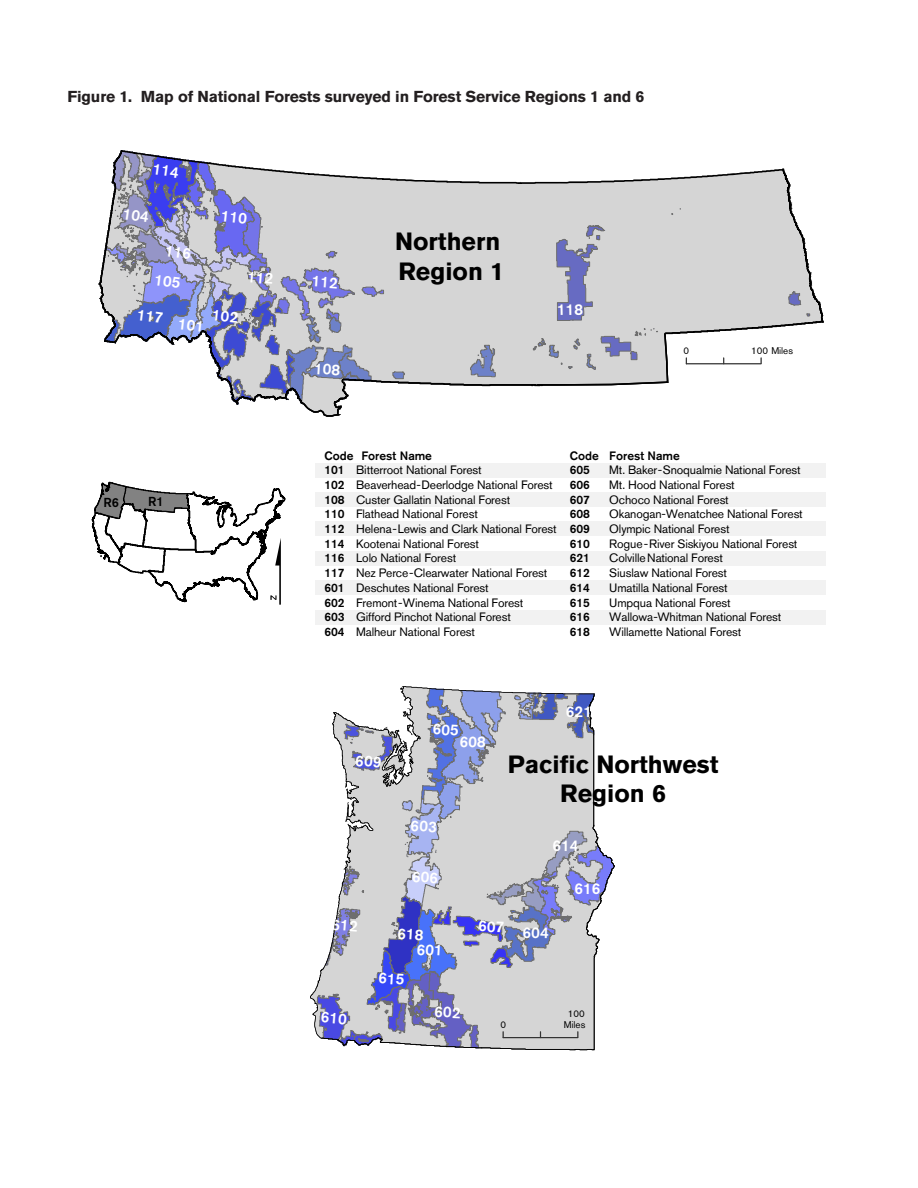
<style>
.page{position:relative;width:918px;height:1188px;background:#fff}
.page>*{position:absolute;margin:0;border:0;box-sizing:border-box;transform-origin:0 0}
.t1{font:700 24.75px/29.4px "Akzidenz Grotesk BQ";color:#000;text-align:center}
.t2{font:700 15.75px "Akzidenz Grotesk BQ";letter-spacing:-.01em;color:#231f20}
.t3{font:500 15.45px "Akzidenz Grotesk BQ";letter-spacing:-.005em;color:#fff}
.t4{font:500 12.9px "Akzidenz Grotesk BQ";color:#000}
.t5{font:12.15px "Akzidenz Grotesk BQ";letter-spacing:-.01em;color:#000}
.t6{font:500 12.15px "Akzidenz Grotesk BQ";color:#000}
.t7{font:9.75px "Akzidenz Grotesk BQ";color:#000}
.s1{font-weight:500}
</style>
<div class="page">
<div style="left:315px;top:463px;width:37px;height:15px;background:#f2f2f2"></div>
<div style="left:352px;top:463px;width:212px;height:15px;background:#f2f2f2"></div>
<div style="left:561px;top:463px;width:44px;height:15px;background:#f2f2f2"></div>
<div style="left:600px;top:463px;width:226px;height:15px;background:#f2f2f2"></div>
<div style="left:315px;top:492px;width:37px;height:15px;background:#f2f2f2"></div>
<div style="left:352px;top:492px;width:209px;height:15px;background:#f2f2f2"></div>
<div style="left:561px;top:492px;width:44px;height:15px;background:#f2f2f2"></div>
<div style="left:600px;top:492px;width:226px;height:15px;background:#f2f2f2"></div>
<div style="left:315px;top:522px;width:37px;height:14px;background:#f2f2f2"></div>
<div style="left:356px;top:522px;width:212px;height:14px;background:#f2f2f2"></div>
<div style="left:563px;top:522px;width:42px;height:14px;background:#f2f2f2"></div>
<div style="left:600px;top:522px;width:226px;height:14px;background:#f2f2f2"></div>
<div style="left:315px;top:551px;width:37px;height:15px;background:#f2f2f2"></div>
<div style="left:352px;top:551px;width:211px;height:15px;background:#f2f2f2"></div>
<div style="left:561px;top:551px;width:44px;height:15px;background:#f2f2f2"></div>
<div style="left:600px;top:551px;width:226px;height:15px;background:#f2f2f2"></div>
<div style="left:315px;top:580px;width:37px;height:15px;background:#f2f2f2"></div>
<div style="left:352px;top:580px;width:209px;height:15px;background:#f2f2f2"></div>
<div style="left:561px;top:580px;width:44px;height:15px;background:#f2f2f2"></div>
<div style="left:600px;top:580px;width:226px;height:15px;background:#f2f2f2"></div>
<div style="left:315px;top:610px;width:37px;height:15px;background:#f2f2f2"></div>
<div style="left:352px;top:610px;width:211px;height:15px;background:#f2f2f2"></div>
<div style="left:561px;top:610px;width:44px;height:15px;background:#f2f2f2"></div>
<div style="left:600px;top:610px;width:226px;height:15px;background:#f2f2f2"></div>
<svg style="left:91px;top:481px;width:195px;height:124px"></svg>
<svg style="left:99px;top:150px;width:725px;height:267px"></svg>
<svg style="left:317px;top:686px;width:298px;height:362px"></svg>
<p class="t2" style="left:68px;top:87px;width:578px">Figure 1. Map of National Forests surveyed in Forest Service Regions 1 and 6</p>
<p class="t4" style="left:103px;top:494px;width:17px">R6</p>
<p class="t4" style="left:148px;top:494px;width:17px">R1</p>
<h1 class="t1" style="left:395px;top:227px;width:111px;text-align:left">Northern<br>Region 1</h1>
<p class="t7" style="left:684px;top:345px;width:7px">0</p>
<p class="t7" style="left:751px;top:345px;width:43px">100 Miles</p>
<p class="t6" style="left:324px;top:448px;width:109px">Code Forest Name</p>
<p class="t6" style="left:570px;top:448px;width:112px">Code Forest Name</p>
<p class="t5" style="left:324px;top:463px;width:159px"><span class="s1">101</span> Bitterroot National Forest</p>
<p class="t6" style="left:570px;top:463px;width:22px">605</p>
<p class="t5" style="left:609px;top:463px;width:193px">Mt. Baker-Snoqualmie National Forest</p>
<p class="t5" style="left:324px;top:478px;width:230px"><span class="s1">102</span> Beaverhead-Deerlodge National Forest</p>
<p class="t6" style="left:570px;top:477px;width:22px">606</p>
<p class="t5" style="left:609px;top:478px;width:127px">Mt. Hood National Forest</p>
<p class="t5" style="left:324px;top:492px;width:187px"><span class="s1">108</span> Custer Gallatin National Forest</p>
<p class="t6" style="left:570px;top:492px;width:22px">607</p>
<p class="t5" style="left:609px;top:492px;width:121px">Ochoco National Forest</p>
<p class="t5" style="left:324px;top:507px;width:155px"><span class="s1">110</span> Flathead National Forest</p>
<p class="t6" style="left:570px;top:507px;width:22px">608</p>
<p class="t5" style="left:609px;top:507px;width:195px">Okanogan-Wenatchee National Forest</p>
<p class="t5" style="left:324px;top:522px;width:267px"><span class="s1">112</span> Helena-Lewis and Clark National Forest <span class="s1">609</span></p>
<p class="t5" style="left:609px;top:522px;width:122px">Olympic National Forest</p>
<p class="t5" style="left:324px;top:536px;width:156px"><span class="s1">114</span> Kootenai National Forest</p>
<p class="t6" style="left:570px;top:536px;width:22px">610</p>
<p class="t5" style="left:609px;top:536px;width:190px">Rogue-River Siskiyou National Forest</p>
<p class="t5" style="left:324px;top:551px;width:133px"><span class="s1">116</span> Lolo National Forest</p>
<p class="t6" style="left:570px;top:551px;width:22px">621</p>
<p class="t5" style="left:609px;top:551px;width:115px">Colville National Forest</p>
<p class="t5" style="left:324px;top:566px;width:224px"><span class="s1">117</span> Nez Perce-Clearwater National Forest</p>
<p class="t6" style="left:570px;top:565px;width:22px">612</p>
<p class="t5" style="left:609px;top:566px;width:119px">Siuslaw National Forest</p>
<p class="t5" style="left:324px;top:580px;width:166px"><span class="s1">601</span> Deschutes National Forest</p>
<p class="t6" style="left:570px;top:580px;width:22px">614</p>
<p class="t5" style="left:609px;top:580px;width:120px">Umatilla National Forest</p>
<p class="t5" style="left:324px;top:595px;width:200px"><span class="s1">602</span> Fremont-Winema National Forest</p>
<p class="t6" style="left:570px;top:595px;width:22px">615</p>
<p class="t5" style="left:609px;top:595px;width:123px">Umpqua National Forest</p>
<p class="t5" style="left:324px;top:610px;width:188px"><span class="s1">603</span> Gifford Pinchot National Forest</p>
<p class="t6" style="left:570px;top:610px;width:22px">616</p>
<p class="t5" style="left:609px;top:610px;width:174px">Wallowa-Whitman National Forest</p>
<p class="t5" style="left:324px;top:624px;width:152px"><span class="s1">604</span> Malheur National Forest</p>
<p class="t6" style="left:570px;top:624px;width:22px">618</p>
<p class="t5" style="left:609px;top:624px;width:134px">Willamette National Forest</p>
<p class="t3" style="left:566px;top:702px;width:28px">621</p>
<h1 class="t1" style="left:508px;top:750px;width:212px">Pacific Northwest<br>Region 6</h1>
<p class="t3" style="left:575px;top:879px;width:28px">616</p>
<p class="t7" style="left:568px;top:1008px;width:18px">100</p>
<p class="t7" style="left:500px;top:1019px;width:7px">0</p>
<p class="t7" style="left:564px;top:1019px;width:23px">Miles</p>
</div>
